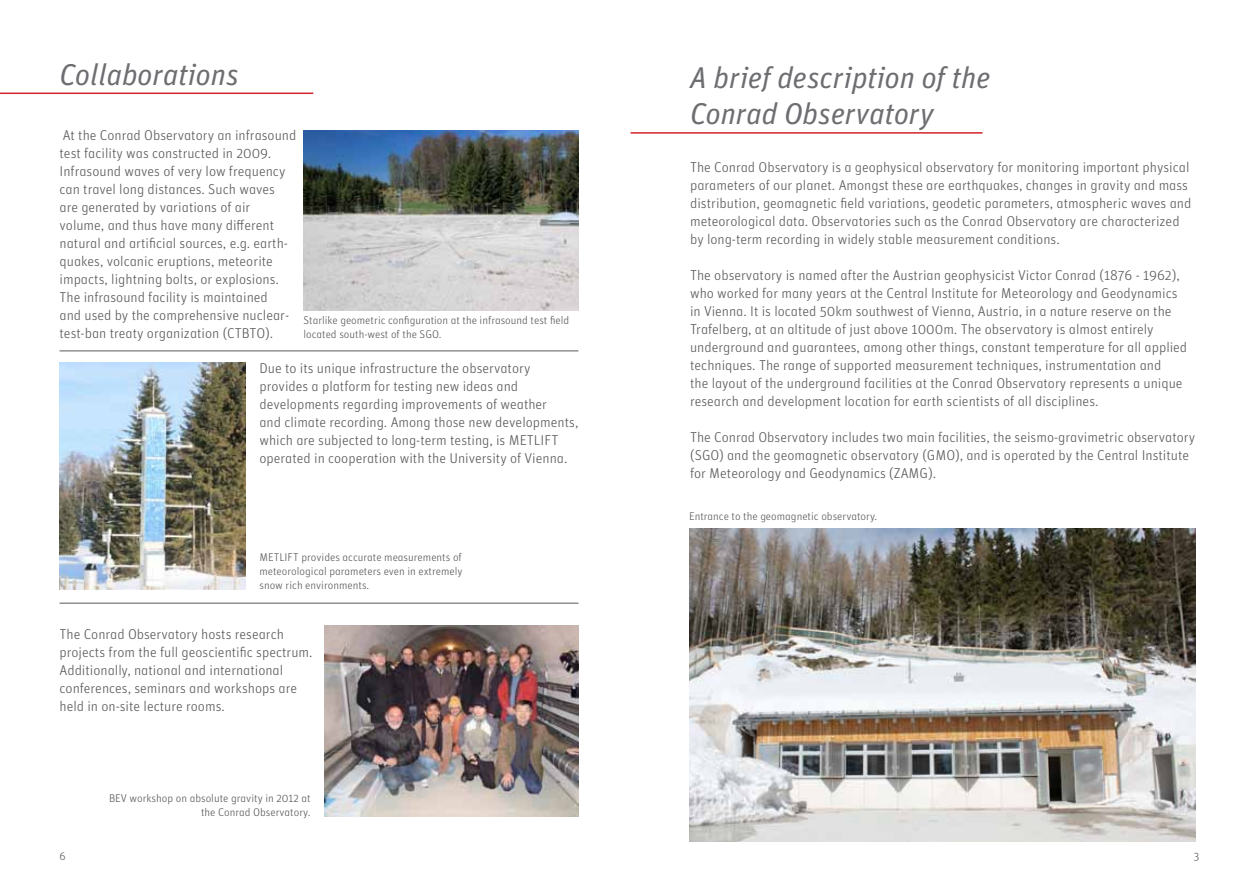
<style>
.page{position:relative;width:1259px;height:893px;background:#fff}
.page>*{position:absolute;margin:0;border:0;box-sizing:border-box;transform-origin:0 0}
.t1{font:30px/36px "Unit Regular Italic TF";color:#6d6e71}
.t2{font:14.25px/18px "Unit Light Alternate";color:#58595b}
.t3{font:11.25px/14.2px "Unit Light Alternate";color:#58595b}
</style>
<div class="page">
<hr style="left:630px;top:132px;width:352px;height:2px;background:#d2232a">
<img style="left:689px;top:529px;width:506px;height:313px">
<hr style="left:0;top:93px;width:313px;height:1px;background:#d2232a">
<img style="left:325px;top:626px;width:253px;height:190px">
<img style="left:303px;top:131px;width:275px;height:180px">
<img style="left:60px;top:362px;width:185px;height:227px">
<hr style="left:60px;top:351px;width:518px;height:1px;background:#58595b">
<hr style="left:60px;top:603px;width:518px;height:1px;background:#58595b">
<h1 class="t1" style="left:60px;top:56px;width:181px">Collaborations</h1>
<p class="t2" style="left:60px;top:126px;width:238px">At the Conrad Observatory an infrasound test facility was constructed in 2009.<br>Infrasound waves of very low frequency can travel long distances. Such waves are generated by variations of air volume, and thus have many different natural and artificial sources, e.g. earth&shy;quakes, volcanic eruptions, meteorite impacts, lightning bolts, or explosions.<br>The infrasound facility is maintained<br>and used by the comprehensive nuclear&shy;test-ban treaty organization (CTBTO).</p>
<p class="t2" style="left:259px;top:359px;width:320px">Due to its unique infrastructure the observatory provides a platform for testing new ideas and developments regarding improvements of weather<br>and climate recording. Among those new developments, which are subjected to long-term testing, is METLIFT operated in cooperation with the University of Vienna.</p>
<p class="t3" style="left:303px;top:313px;width:267px">Starlike geometric configuration at the infrasound test field located south-west of the SGO.</p>
<p class="t3" style="left:259px;top:550px;width:204px;text-align:justify">METLIFT provides accurate measurements of meteorological parameters even in extremely snow rich environments.</p>
<p class="t2" style="left:60px;top:624px;width:254px">The Conrad Observatory hosts research projects from the full geoscientific spectrum.<br>Additionally, national and international conferences, seminars and workshops are held in on-site lecture rooms.</p>
<p class="t3" style="left:60px;top:849px;width:8px">6</p>
<p class="t3" style="left:109px;top:791px;width:203px;text-align:right">BEV workshop on absolute gravity in 2012 at the Conrad Observatory.</p>
<h1 class="t1" style="left:690px;top:59px;width:301px">A brief description of the<br>Conrad Observatory</h1>
<p class="t2" style="left:690px;top:158px;width:503px">The Conrad Observatory is a geophysical observatory for monitoring important physical parameters of our planet. Amongst these are earthquakes, changes in gravity and mass distribution, geomagnetic field variations, geodetic parameters, atmospheric waves and meteorological data. Observatories such as the Conrad Observatory are characterized by long-term recording in widely stable measurement conditions.</p>
<p class="t2" style="left:690px;top:266px;width:498px">The observatory is named after the Austrian geophysicist Victor Conrad (1876 - 1962), who worked for many years at the Central Institute for Meteorology and Geodynamics in Vienna. It is located 50km southwest of Vienna, Austria, in a nature reserve on the Trafelberg, at an altitude of just above 1000m. The observatory is almost entirely underground and guarantees, among other things, constant temperature for all applied techniques. The range of supported measurement techniques, instrumentation and<br>the layout of the underground facilities at the Conrad Observatory represents a unique research and development location for earth scientists of all disciplines.</p>
<p class="t2" style="left:690px;top:428px;width:506px">The Conrad Observatory includes two main facilities, the seismo-gravimetric observatory (SGO) and the geomagnetic observatory (GMO), and is operated by the Central Institute for Meteorology and Geodynamics (ZAMG).</p>
<p class="t3" style="left:689px;top:509px;width:190px">Entrance to the geomagnetic observatory.</p>
<p class="t3" style="left:1193px;top:849px;width:7px">3</p>
</div>
